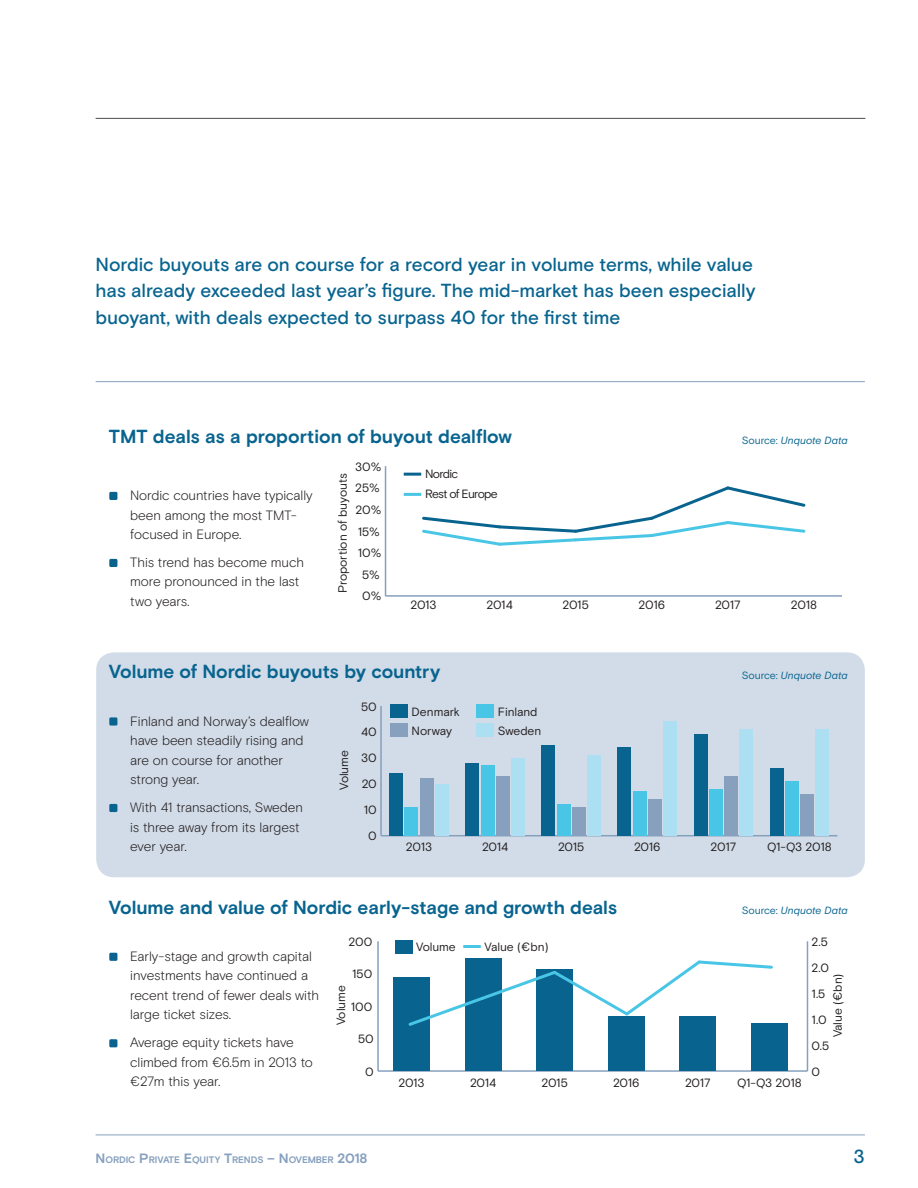
<style>
.page{position:relative;width:918px;height:1188px;background:#fff}
.page>*{position:absolute;margin:0;border:0;box-sizing:border-box;transform-origin:0 0}
.t1{font:500 18.9px/26.4px "Basis Grotesque";letter-spacing:-.005em;color:#08648f}
.t2{font:700 18.9px "Basis Grotesque";letter-spacing:-.005em;color:#08648f}
.t3{font:300 13.5px/19.5px "Basis Grotesque";letter-spacing:-.005em;color:#231f20}
.t4{font:12px "Basis Grotesque";letter-spacing:-.01em;color:#231f20}
.t5{font:12px/20.2px "Basis Grotesque";letter-spacing:-.06em;color:#231f20}
.t6{font:italic 10.5px "Basis Grotesque";letter-spacing:-.005em;color:#08648f}
.t7{font:700 9.45px "Basis Grotesque";letter-spacing:-.01em;color:#86a0be}
.s1{font-style:normal}
.s2{font-size:13.5px}
</style>
<div class="page">
<hr style="left:96px;top:118px;width:769px;height:1px;background:#4b4c4d">
<hr style="left:96px;top:1134px;width:769px;height:1px;background:#86a0be">
<div style="left:109px;top:953px;width:8px;height:8px;background:#08648f;border-radius:2px"></div>
<div style="left:109px;top:1039px;width:8px;height:8px;background:#08648f;border-radius:2px"></div>
<hr style="left:378px;top:1070px;width:429px;height:2px;background:#86a0be">
<hr style="left:377px;top:941px;width:2px;height:130px;background:#86a0be">
<div style="left:393px;top:978px;width:37px;height:93px;background:#08648f"></div>
<div style="left:465px;top:958px;width:36px;height:113px;background:#08648f"></div>
<div style="left:536px;top:969px;width:37px;height:102px;background:#08648f"></div>
<div style="left:608px;top:1016px;width:36px;height:55px;background:#08648f"></div>
<div style="left:680px;top:1016px;width:36px;height:55px;background:#08648f"></div>
<div style="left:751px;top:1024px;width:37px;height:47px;background:#08648f"></div>
<div style="left:395px;top:940px;width:17px;height:13px;background:#08648f"></div>
<hr style="left:463px;top:945px;width:18px;height:3px;background:#49c6e5">
<hr style="left:807px;top:941px;width:1px;height:130px;background:#86a0be">
<svg style="left:406px;top:958px;width:369px;height:70px"></svg>
<hr style="left:96px;top:381px;width:769px;height:1px;background:#86a0be">
<div style="left:96px;top:652px;width:769px;height:225px;background:#d2dce8;border-radius:18px"></div>
<div style="left:109px;top:717px;width:8px;height:8px;background:#08648f;border-radius:2px"></div>
<div style="left:109px;top:804px;width:8px;height:8px;background:#08648f;border-radius:2px"></div>
<hr style="left:381px;top:835px;width:456px;height:1px;background:#86a0be">
<hr style="left:380px;top:706px;width:2px;height:130px;background:#86a0be">
<div style="left:435px;top:784px;width:14px;height:52px;background:#abdff1"></div>
<div style="left:511px;top:758px;width:14px;height:78px;background:#abdff1"></div>
<div style="left:587px;top:755px;width:14px;height:81px;background:#abdff1"></div>
<div style="left:663px;top:721px;width:14px;height:115px;background:#abdff1"></div>
<div style="left:739px;top:729px;width:14px;height:107px;background:#abdff1"></div>
<div style="left:815px;top:729px;width:14px;height:107px;background:#abdff1"></div>
<div style="left:420px;top:779px;width:13px;height:57px;background:#86a0be"></div>
<div style="left:496px;top:776px;width:14px;height:60px;background:#86a0be"></div>
<div style="left:572px;top:807px;width:14px;height:29px;background:#86a0be"></div>
<div style="left:648px;top:799px;width:14px;height:37px;background:#86a0be"></div>
<div style="left:724px;top:776px;width:14px;height:60px;background:#86a0be"></div>
<div style="left:800px;top:794px;width:14px;height:42px;background:#86a0be"></div>
<div style="left:405px;top:807px;width:13px;height:29px;background:#49c6e5"></div>
<div style="left:481px;top:766px;width:13px;height:70px;background:#49c6e5"></div>
<div style="left:557px;top:805px;width:13px;height:31px;background:#49c6e5"></div>
<div style="left:633px;top:792px;width:13px;height:44px;background:#49c6e5"></div>
<div style="left:709px;top:789px;width:14px;height:47px;background:#49c6e5"></div>
<div style="left:785px;top:781px;width:14px;height:55px;background:#49c6e5"></div>
<div style="left:389px;top:773px;width:14px;height:63px;background:#08648f"></div>
<div style="left:465px;top:763px;width:14px;height:73px;background:#08648f"></div>
<div style="left:541px;top:745px;width:14px;height:91px;background:#08648f"></div>
<div style="left:618px;top:747px;width:13px;height:89px;background:#08648f"></div>
<div style="left:694px;top:734px;width:13px;height:102px;background:#08648f"></div>
<div style="left:770px;top:768px;width:13px;height:68px;background:#08648f"></div>
<div style="left:390px;top:705px;width:18px;height:13px;background:#08648f"></div>
<div style="left:476px;top:705px;width:18px;height:13px;background:#49c6e5"></div>
<div style="left:390px;top:724px;width:18px;height:13px;background:#86a0be"></div>
<div style="left:476px;top:724px;width:18px;height:13px;background:#abdff1"></div>
<div style="left:109px;top:492px;width:8px;height:8px;background:#08648f;border-radius:2px"></div>
<div style="left:109px;top:559px;width:8px;height:8px;background:#08648f;border-radius:2px"></div>
<hr style="left:385px;top:595px;width:457px;height:2px;background:#86a0be">
<hr style="left:385px;top:466px;width:1px;height:130px;background:#86a0be">
<svg style="left:420px;top:486px;width:386px;height:60px"></svg>
<hr style="left:404px;top:473px;width:17px;height:3px;background:#08648f">
<hr style="left:404px;top:493px;width:17px;height:3px;background:#49c6e5">
<h1 class="t1" style="left:96px;top:251px;width:661px">Nordic buyouts are on course for a record year in volume terms, while value has already exceeded last year’s figure. The mid-market has been especially buoyant, with deals expected to surpass 40 for the first time</h1>
<h1 class="t2" style="left:109px;top:425px;width:405px">TMT deals as a proportion of buyout dealflow</h1>
<p class="t6" style="left:742px;top:434px;width:108px"><span class="s1">Source:</span> Unquote Data</p>
<p class="t3" style="left:130px;top:485px;width:184px">Nordic countries have typically been among the most TMT&shy;focused in Europe.</p>
<p class="t3" style="left:130px;top:552px;width:175px">This trend has become much more pronounced in the last two years.</p>
<p class="t4" style="left:355px;top:459px;width:28px">30%</p>
<p class="t4" style="left:335px;top:593px;width:121px;rotate:-90deg">Proportion of buyouts</p>
<p class="t5" style="left:425px;top:464px;width:74px">Nordic<br>Rest of Europe</p>
<p class="t4" style="left:355px;top:481px;width:26px">25%</p>
<p class="t4" style="left:356px;top:503px;width:27px">20%</p>
<p class="t4" style="left:358px;top:524px;width:24px">15%</p>
<p class="t4" style="left:358px;top:546px;width:25px">10%</p>
<p class="t4" style="left:362px;top:568px;width:19px">5%</p>
<p class="t4" style="left:362px;top:589px;width:21px">0%</p>
<p class="t4" style="left:410px;top:597px;width:28px">2013</p>
<p class="t4" style="left:486px;top:597px;width:28px">2014</p>
<p class="t4" style="left:562px;top:597px;width:28px">2015</p>
<p class="t4" style="left:638px;top:597px;width:28px">2016</p>
<p class="t4" style="left:715px;top:597px;width:27px">2017</p>
<p class="t4" style="left:791px;top:597px;width:28px">2018</p>
<h1 class="t2" style="left:109px;top:661px;width:333px">Volume of Nordic buyouts by country</h1>
<p class="t3" style="left:130px;top:711px;width:180px">Finland and Norway’s dealflow have been steadily rising and are on course for another strong year.</p>
<p class="t3" style="left:130px;top:797px;width:174px">With 41 transactions, Sweden is three away from its largest ever year.</p>
<p class="t6" style="left:742px;top:669px;width:108px"><span class="s1">Source:</span> Unquote Data</p>
<p class="t4" style="left:361px;top:699px;width:17px">50</p>
<p class="t4" style="left:412px;top:705px;width:50px">Denmark</p>
<p class="t4" style="left:498px;top:705px;width:41px">Finland</p>
<p class="t4" style="left:412px;top:724px;width:42px">Norway</p>
<p class="t4" style="left:498px;top:724px;width:45px">Sweden</p>
<p class="t4" style="left:361px;top:725px;width:17px">40</p>
<p class="t4" style="left:337px;top:790px;width:41px;rotate:-90deg">Volume</p>
<p class="t4" style="left:361px;top:751px;width:17px">30</p>
<p class="t4" style="left:362px;top:777px;width:17px">20</p>
<p class="t4" style="left:364px;top:803px;width:14px">10</p>
<p class="t4" style="left:368px;top:829px;width:10px">0</p>
<p class="t4" style="left:406px;top:840px;width:28px">2013</p>
<p class="t4" style="left:482px;top:840px;width:28px">2014</p>
<p class="t4" style="left:558px;top:840px;width:28px">2015</p>
<p class="t4" style="left:634px;top:840px;width:28px">2016</p>
<p class="t4" style="left:710px;top:840px;width:27px">2017</p>
<p class="t4" style="left:767px;top:840px;width:66px">Q1-Q3 2018</p>
<h1 class="t2" style="left:109px;top:896px;width:510px">Volume and value of Nordic early-stage and growth deals</h1>
<p class="t3" style="left:130px;top:946px;width:191px">Early-stage and growth capital investments have continued a recent trend of fewer deals with large ticket sizes.</p>
<p class="t3" style="left:130px;top:1033px;width:184px">Average equity tickets have climbed from €6.5m in 2013 to €27m this year.</p>
<p class="t6" style="left:742px;top:905px;width:108px"><span class="s1">Source:</span> Unquote Data</p>
<p class="t4" style="left:349px;top:935px;width:25px">200</p>
<p class="t4" style="left:812px;top:935px;width:18px">2.5</p>
<p class="t4" style="left:416px;top:940px;width:41px">Volume</p>
<p class="t4" style="left:485px;top:940px;width:66px">Value (€bn)</p>
<p class="t4" style="left:812px;top:960px;width:19px">2.0</p>
<p class="t4" style="left:352px;top:967px;width:22px">150</p>
<p class="t4" style="left:334px;top:1025px;width:41px;rotate:-90deg">Volume</p>
<p class="t4" style="left:830px;top:1037px;width:66px;rotate:-90deg">Value (€bn)</p>
<p class="t4" style="left:812px;top:1064px;width:10px">0</p>
<p class="t4" style="left:812px;top:986px;width:15px">1.5</p>
<p class="t4" style="left:351px;top:999px;width:23px">100</p>
<p class="t4" style="left:812px;top:1012px;width:16px">1.0</p>
<p class="t4" style="left:358px;top:1032px;width:17px">50</p>
<p class="t4" style="left:812px;top:1038px;width:19px">0.5</p>
<p class="t4" style="left:365px;top:1064px;width:10px">0</p>
<p class="t4" style="left:398px;top:1075px;width:28px">2013</p>
<p class="t4" style="left:470px;top:1075px;width:28px">2014</p>
<p class="t4" style="left:541px;top:1075px;width:28px">2015</p>
<p class="t4" style="left:613px;top:1075px;width:28px">2016</p>
<p class="t4" style="left:685px;top:1075px;width:27px">2017</p>
<p class="t4" style="left:737px;top:1075px;width:66px">Q1-Q3 2018</p>
<p class="t7" style="left:96px;top:1154px;width:273px"><span class="s2">N</span>ORDIC <span class="s2">P</span>RIVATE <span class="s2">E</span>QUITY <span class="s2">T</span>RENDS <span class="s2">– N</span>OVEMBER <span class="s2">2018</span></p>
<h1 class="t1" style="left:854px;top:1143px;width:13px">3</h1>
</div>
